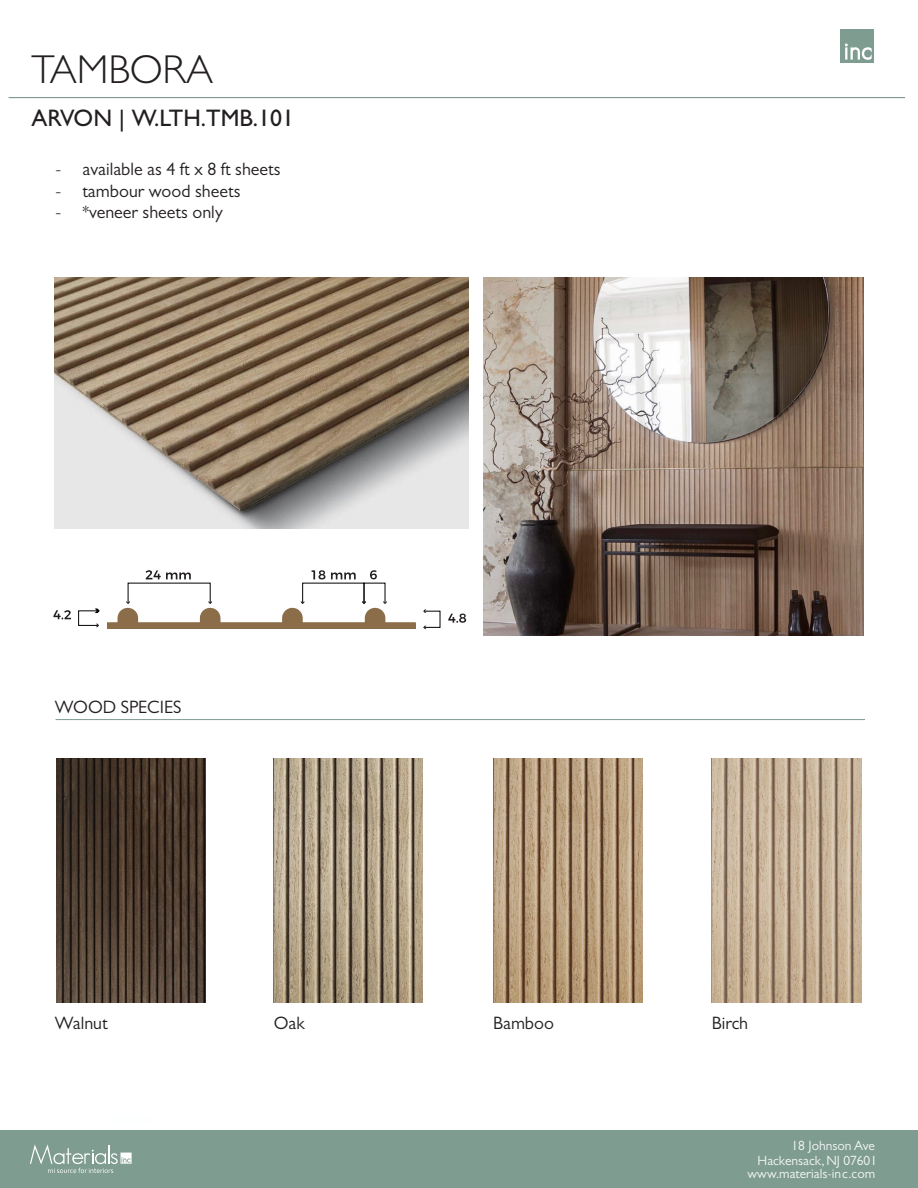
<style>
.page{position:relative;width:918px;height:1188px;background:#fff}
.page>*{position:absolute;margin:0;border:0;box-sizing:border-box;transform-origin:0 0}
.t1{font:300 40.5px "Gill Sans";color:#231f20}
.t2{font:500 24px "Gill Sans";color:#231f20}
.t3{font:18px "Gill Sans";color:#231f20}
.t4{font:13.5px/15.1px "Gill Sans";color:#f6f7f8;text-align:right}
</style>
<div class="page">
<div style="left:0;top:1130px;width:918px;height:58px;background:#7e9c90"></div>
<div style="left:840px;top:29px;width:34px;height:34px;background:#7e9c90"></div>
<svg style="left:845px;top:44px;width:27px;height:16px"></svg>
<div style="left:9px;top:97px;width:896px;height:1px;border:1px solid #7e9c90"></div>
<svg style="left:30px;top:1144px;width:102px;height:29px"></svg>
<img style="left:55px;top:277px;width:413px;height:251px">
<svg style="left:448px;top:614px;width:18px;height:9px"></svg>
<div style="left:78px;top:610px;width:20px;height:16px;border:1px solid #000"></div>
<svg style="left:94px;top:608px;width:6px;height:5px"></svg>
<svg style="left:53px;top:610px;width:18px;height:9px"></svg>
<svg style="left:146px;top:570px;width:45px;height:9px"></svg>
<svg style="left:312px;top:570px;width:13px;height:9px"></svg>
<svg style="left:331px;top:572px;width:25px;height:7px"></svg>
<div style="left:364px;top:583px;width:21px;height:20px;border:1px solid #000"></div>
<svg style="left:370px;top:570px;width:7px;height:9px"></svg>
<svg style="left:107px;top:601px;width:309px;height:23px"></svg>
<div style="left:107px;top:624px;width:309px;height:5px;background:#8b6d49"></div>
<img style="left:483px;top:277px;width:380px;height:359px">
<img style="left:274px;top:759px;width:149px;height:244px">
<img style="left:56px;top:759px;width:149px;height:244px">
<img style="left:493px;top:759px;width:149px;height:244px">
<img style="left:712px;top:759px;width:149px;height:244px">
<hr style="left:56px;top:719px;width:809px;height:1px;background:#809c90">
<h1 class="t1" style="left:32px;top:45px;width:183px">TAMBORA</h1>
<h2 class="t2" style="left:32px;top:104px;width:264px">ARVON | W.LTH.TMB.101</h2>
<p class="t3" style="left:55px;top:159px;width:227px">- available as 4 ft x 8 ft sheets</p>
<p class="t3" style="left:55px;top:180px;width:187px">- tambour wood sheets</p>
<p class="t3" style="left:55px;top:202px;width:169px">- *veneer sheets only</p>
<p class="t3" style="left:55px;top:697px;width:128px">WOOD SPECIES</p>
<p class="t3" style="left:55px;top:1013px;width:54px">Walnut</p>
<p class="t3" style="left:274px;top:1013px;width:32px">Oak</p>
<p class="t3" style="left:493px;top:1013px;width:62px">Bamboo</p>
<p class="t3" style="left:712px;top:1013px;width:38px">Birch</p>
<p class="t4" style="left:758px;top:1138px;width:121px">18 Johnson Ave<br>Hackensack, NJ 07601</p>
<p class="t4" style="left:748px;top:1165px;width:129px">www.materials-inc.com</p>
</div>
